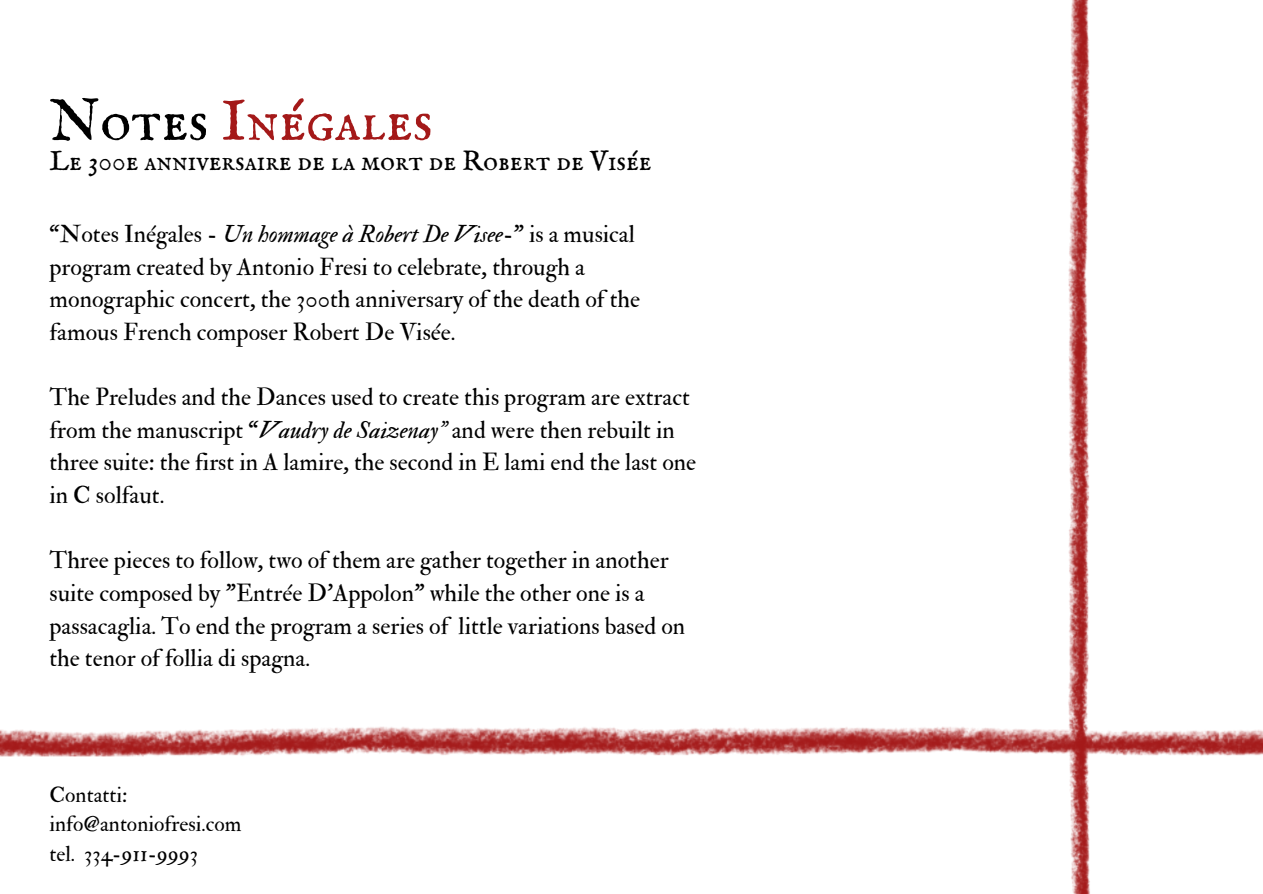
<style>
.page{position:relative;width:1263px;height:894px;background:#fff}
.page>*{position:absolute;margin:0;border:0;box-sizing:border-box;transform-origin:0 0}
.t1{font:58.5px "IM FELL English SC";color:#a41919}
.t2{font:27.9px "IM FELL English SC";color:#000}
.t3{font:24px/32.7px "IM FELL Double Pica Roman";color:#000}
.t4{font:21.45px "IM FELL Double Pica Roman";color:#000}
.s1{color:#000}
.s2{font-family:"IM FELL Double Pica Italic"}
</style>
<div class="page">
<svg style="left:1068px;top:0;width:22px;height:893px"></svg>
<svg style="left:0;top:724px;width:1263px;height:33px"></svg>
<h3 class="t1" style="left:50px;top:87px;width:385px"><span class="s1">Notes</span> Inégales</h3>
<h3 class="t2" style="left:50px;top:145px;width:604px">Le 300e anniversaire de la mort de Robert de Visée</h3>
<p class="t3" style="left:50px;top:218px;width:592px">“Notes Inégales - <span class="s2">Un hommage à Robert De Visee</span>-" is a musical program created by Antonio Fresi to celebrate, through a monographic concert, the 300th anniversary of the death of the famous French composer Robert De Visée.</p>
<h1 class="t3" style="left:50px;top:381px;width:648px">The Preludes and the Dances used to create this program are extract from the manuscript “<span class="s2">Vaudry de Saizenay”</span> and were then rebuilt in three suite: the first in A lamire, the second in E lami end the last one in C solfaut.</h1>
<h2 class="t3" style="left:50px;top:544px;width:637px">Three pieces to follow, two of them are gather together in another suite composed by "Entrée D'Appolon" while the other one is a passacaglia. To end the program a series of little variations based on the tenor of follia di spagna.</h2>
<h3 class="t4" style="left:50px;top:781px;width:79px">Contatti:</h3>
<p class="t4" style="left:50px;top:811px;width:193px">info@antoniofresi.com</p>
<p class="t4" style="left:50px;top:840px;width:150px">tel. 334-911-9993</p>
</div>
